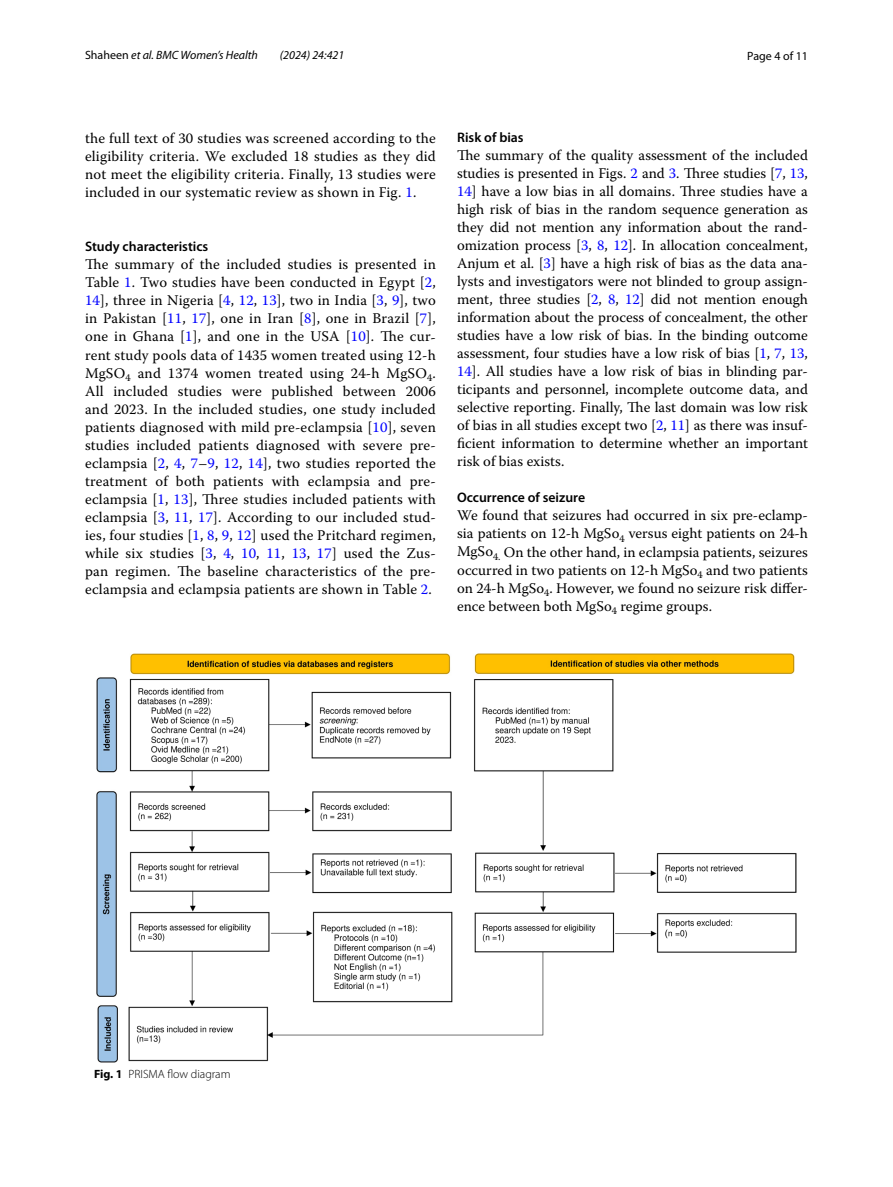
<style>
.page{position:relative;width:893px;height:1187px;background:#fff}
.page>*{position:absolute;margin:0;border:0;box-sizing:border-box;transform-origin:0 0}
.t1{font:14.7px/18px "Warnock Pro";letter-spacing:.01em;color:#000;text-align:justify}
.t2{font:600 13.8px "Myriad Pro";color:#000}
.t3{font:italic 12px "Myriad Pro";color:#000}
.t4{font:300 12px "Myriad Pro";color:#000}
.t5{font:12px "Myriad Pro";color:#000}
.s1{font-style:normal}
.s2{color:#00f}
.s3{font-weight:700}
</style>
<div class="page">
<img style="left:96px;top:653px;width:701px;height:409px">
<p class="t3" style="left:85px;top:48px;width:174px"><span class="s1">Shaheen</span> et al. BMC Women’s Health</p>
<p class="t3" style="left:280px;top:48px;width:66px">(2024) 24:421</p>
<p class="t5" style="left:747px;top:48px;width:62px">Page 4 of 11</p>
<p class="t1" style="left:85px;top:128px;width:352px">the full text of 30 studies was screened according to the eligibility criteria. We excluded 18 studies as they did not meet the eligibility criteria. Finally, 13 studies were included in our systematic review as shown in Fig. <span class="s2">1</span>.</p>
<p class="t2" style="left:85px;top:238px;width:125px">Study characteristics</p>
<p class="t1" style="left:85px;top:255px;width:352px">The summary of the included studies is presented in Table <span class="s2">1</span>. Two studies have been conducted in Egypt [<span class="s2">2</span>, <span class="s2">14</span>], three in Nigeria [<span class="s2">4</span>, <span class="s2">12</span>, <span class="s2">13</span>], two in India [<span class="s2">3</span>, <span class="s2">9</span>], two in Pakistan [<span class="s2">11</span>, <span class="s2">17</span>], one in Iran [<span class="s2">8</span>], one in Brazil [<span class="s2">7</span>], one in Ghana [<span class="s2">1</span>], and one in the USA [<span class="s2">10</span>]. The cur&shy;rent study pools data of 1435 women treated using 12-h MgSO<sub>4</sub> and 1374 women treated using 24-h MgSO<sub>4</sub>.<br>All included studies were published between 2006 and 2023. In the included studies, one study included patients diagnosed with mild pre-eclampsia [<span class="s2">10</span>], seven studies included patients diagnosed with severe pre&shy;eclampsia [<span class="s2">2</span>, <span class="s2">4</span>, <span class="s2">7</span>–<span class="s2">9</span>, <span class="s2">12</span>, <span class="s2">14</span>], two studies reported the treatment of both patients with eclampsia and pre&shy;eclampsia [<span class="s2">1</span>, <span class="s2">13</span>], Three studies included patients with eclampsia [<span class="s2">3</span>, <span class="s2">11</span>, <span class="s2">17</span>]. According to our included stud&shy;ies, four studies [<span class="s2">1</span>, <span class="s2">8</span>, <span class="s2">9</span>, <span class="s2">12</span>] used the Pritchard regimen, while six studies [<span class="s2">3</span>, <span class="s2">4</span>, <span class="s2">10</span>, <span class="s2">11</span>, <span class="s2">13</span>, <span class="s2">17</span>] used the Zus&shy;pan regimen. The baseline characteristics of the pre&shy;eclampsia and eclampsia patients are shown in Table <span class="s2">2</span>.</p>
<p class="t2" style="left:457px;top:129px;width:68px">Risk of bias</p>
<p class="t1" style="left:457px;top:146px;width:352px">The summary of the quality assessment of the included studies is presented in Figs. <span class="s2">2</span> and <span class="s2">3</span>. Three studies [<span class="s2">7</span>, <span class="s2">13</span>, <span class="s2">14</span>] have a low bias in all domains. Three studies have a high risk of bias in the random sequence generation as they did not mention any information about the rand&shy;omization process [<span class="s2">3</span>, <span class="s2">8</span>, <span class="s2">12</span>]. In allocation concealment, Anjum et al. [<span class="s2">3</span>] have a high risk of bias as the data ana&shy;lysts and investigators were not blinded to group assign&shy;ment, three studies [<span class="s2">2</span>, <span class="s2">8</span>, <span class="s2">12</span>] did not mention enough information about the process of concealment, the other studies have a low risk of bias. In the binding outcome assessment, four studies have a low risk of bias [<span class="s2">1</span>, <span class="s2">7</span>, <span class="s2">13</span>, <span class="s2">14</span>]. All studies have a low risk of bias in blinding par&shy;ticipants and personnel, incomplete outcome data, and selective reporting. Finally, The last domain was low risk of bias in all studies except two [<span class="s2">2</span>, <span class="s2">11</span>] as there was insuf&shy;ficient information to determine whether an important risk of bias exists.</p>
<p class="t2" style="left:457px;top:489px;width:130px">Occurrence of seizure</p>
<p class="t1" style="left:457px;top:506px;width:352px">We found that seizures had occurred in six pre-eclamp&shy;sia patients on 12-h MgSo<sub>4</sub> versus eight patients on 24-h MgSo<sub>4.</sub> On the other hand, in eclampsia patients, seizures occurred in two patients on 12-h MgSo<sub>4</sub> and two patients on 24-h MgSo<sub>4</sub>. However, we found no seizure risk differ&shy;ence between both MgSo<sub>4</sub> regime groups.</p>
<p class="t4" style="left:94px;top:1066px;width:138px"><span class="s3">Fig. 1</span> PRISMA flow diagram</p>
</div>
